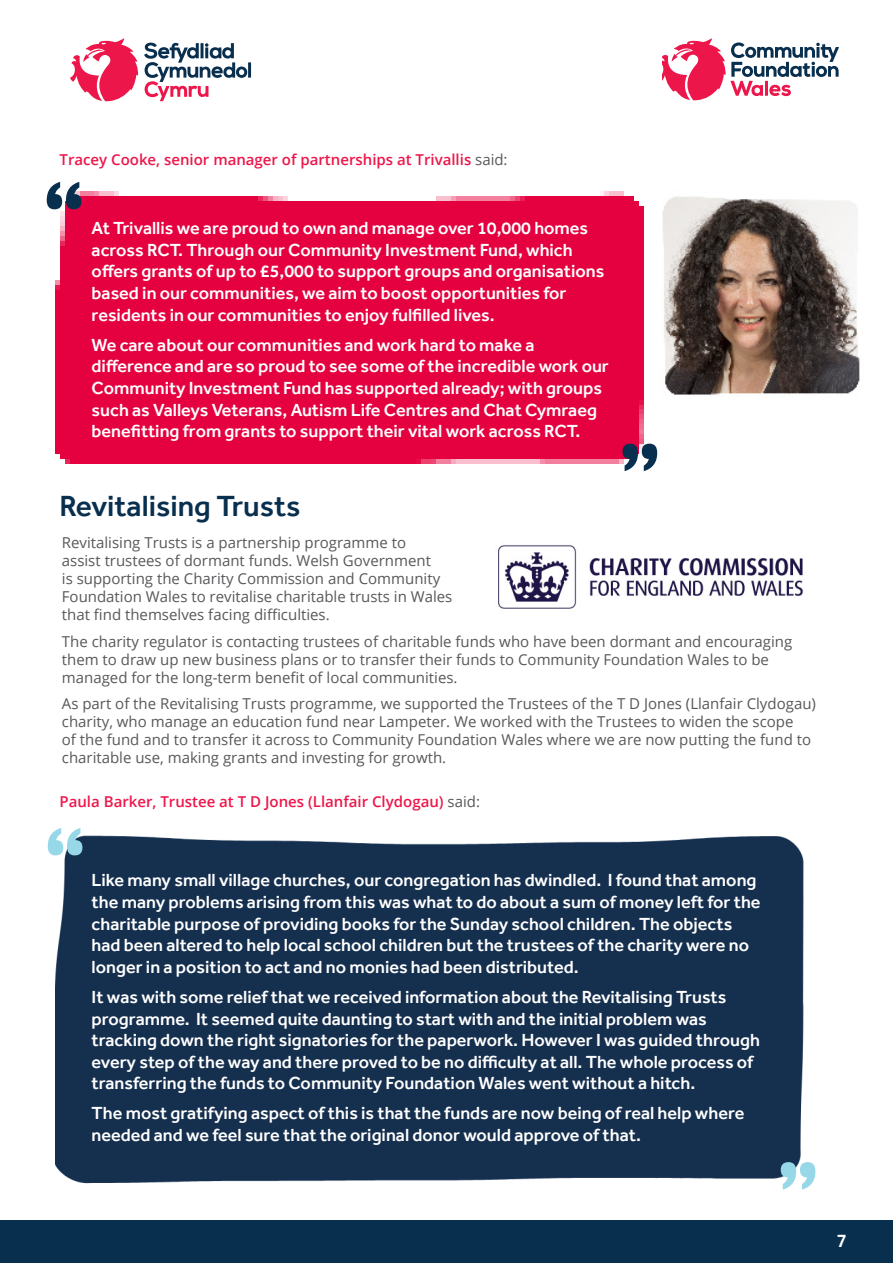
<style>
.page{position:relative;width:893px;height:1263px;background:#fff}
.page>*{position:absolute;margin:0;border:0;box-sizing:border-box;transform-origin:0 0}
.t1{font:700 90px "Britannic";color:#092f4f}
.t2{font:700 90px "Britannic";color:#96d8e8}
.t3{font:500 30px "Effra";color:#092f4f}
.t4{font:500 19.5px "Effra";color:#fff}
.t5{font:500 18px/21.6px "Effra";color:#fff}
.t6{font:15px/18px "Open Sans";color:#57585a}
.t7{font:600 15px "Open Sans";color:#ed164a}
.s1{font-weight:400;color:#57585a}
</style>
<div class="page">
<div style="left:0;top:1220px;width:893px;height:43px;background:#092f4f"></div>
<svg style="left:662px;top:38px;width:177px;height:62px"></svg>
<svg style="left:70px;top:38px;width:68px;height:63px"></svg>
<hr style="left:248px;top:62px;width:3px;height:16px;background:#092f4f">
<svg style="left:144px;top:43px;width:103px;height:58px"></svg>
<div style="left:55px;top:836px;width:749px;height:348px;background:#152f4e"></div>
<div style="left:55px;top:191px;width:589px;height:273px;background:#e5003f"></div>
<img style="left:498px;top:545px;width:306px;height:64px">
<img style="left:662px;top:196px;width:198px;height:199px">
<p class="t7" style="left:60px;top:149px;width:450px">Tracey Cooke, senior manager of partnerships at Trivallis <span class="s1">said:</span></p>
<p class="t1" style="left:43px;top:162px;width:45px">“</p>
<p class="t5" style="left:92px;top:217px;width:514px">At Trivallis we are proud to own and manage over 10,000 homes across RCT. Through our Community Investment Fund, which offers grants of up to £5,000 to support groups and organisations based in our communities, we aim to boost opportunities for residents in our communities to enjoy fulfilled lives.</p>
<p class="t5" style="left:92px;top:334px;width:519px">We care about our communities and work hard to make a difference and are so proud to see some of the incredible work our Community Investment Fund has supported already; with groups such as Valleys Veterans, Autism Life Centres and Chat Cymraeg benefitting from grants to support their vital work across RCT.</p>
<p class="t1" style="left:661px;top:491px;width:45px;rotate:-180deg">“</p>
<p class="t3" style="left:60px;top:489px;width:242px">Revitalising Trusts</p>
<p class="t6" style="left:62px;top:533px;width:392px">Revitalising Trusts is a partnership programme to<br>assist trustees of dormant funds. Welsh Government<br>is supporting the Charity Commission and Community Foundation Wales to revitalise charitable trusts in Wales that find themselves facing difficulties.</p>
<p class="t6" style="left:62px;top:632px;width:732px">The charity regulator is contacting trustees of charitable funds who have been dormant and encouraging them to draw up new business plans or to transfer their funds to Community Foundation Wales to be managed for the long-term benefit of local communities.</p>
<p class="t6" style="left:62px;top:694px;width:756px">As part of the Revitalising Trusts programme, we supported the Trustees of the T D Jones (Llanfair Clydogau) charity, who manage an education fund near Lampeter. We worked with the Trustees to widen the scope<br>of the fund and to transfer it across to Community Foundation Wales where we are now putting the fund to charitable use, making grants and investing for growth.</p>
<p class="t7" style="left:60px;top:791px;width:422px">Paula Barker, Trustee at T D Jones (Llanfair Clydogau) <span class="s1">said:</span></p>
<p class="t2" style="left:44px;top:808px;width:45px">“</p>
<p class="t5" style="left:92px;top:869px;width:670px">Like many small village churches, our congregation has dwindled. I found that among the many problems arising from this was what to do about a sum of money left for the charitable purpose of providing books for the Sunday school children. The objects had been altered to help local school children but the trustees of the charity were no longer in a position to act and no monies had been distributed.</p>
<p class="t5" style="left:92px;top:986px;width:670px">It was with some relief that we received information about the Revitalising Trusts programme. It seemed quite daunting to start with and the initial problem was tracking down the right signatories for the paperwork. However I was guided through every step of the way and there proved to be no difficulty at all. The whole process of transferring the funds to Community Foundation Wales went without a hitch.</p>
<p class="t5" style="left:92px;top:1102px;width:654px">The most gratifying aspect of this is that the funds are now being of real help where needed and we feel sure that the original donor would approve of that.</p>
<p class="t2" style="left:820px;top:1209px;width:45px;rotate:-180deg">“</p>
<p class="t4" style="left:836px;top:1229px;width:12px">7</p>
</div>
